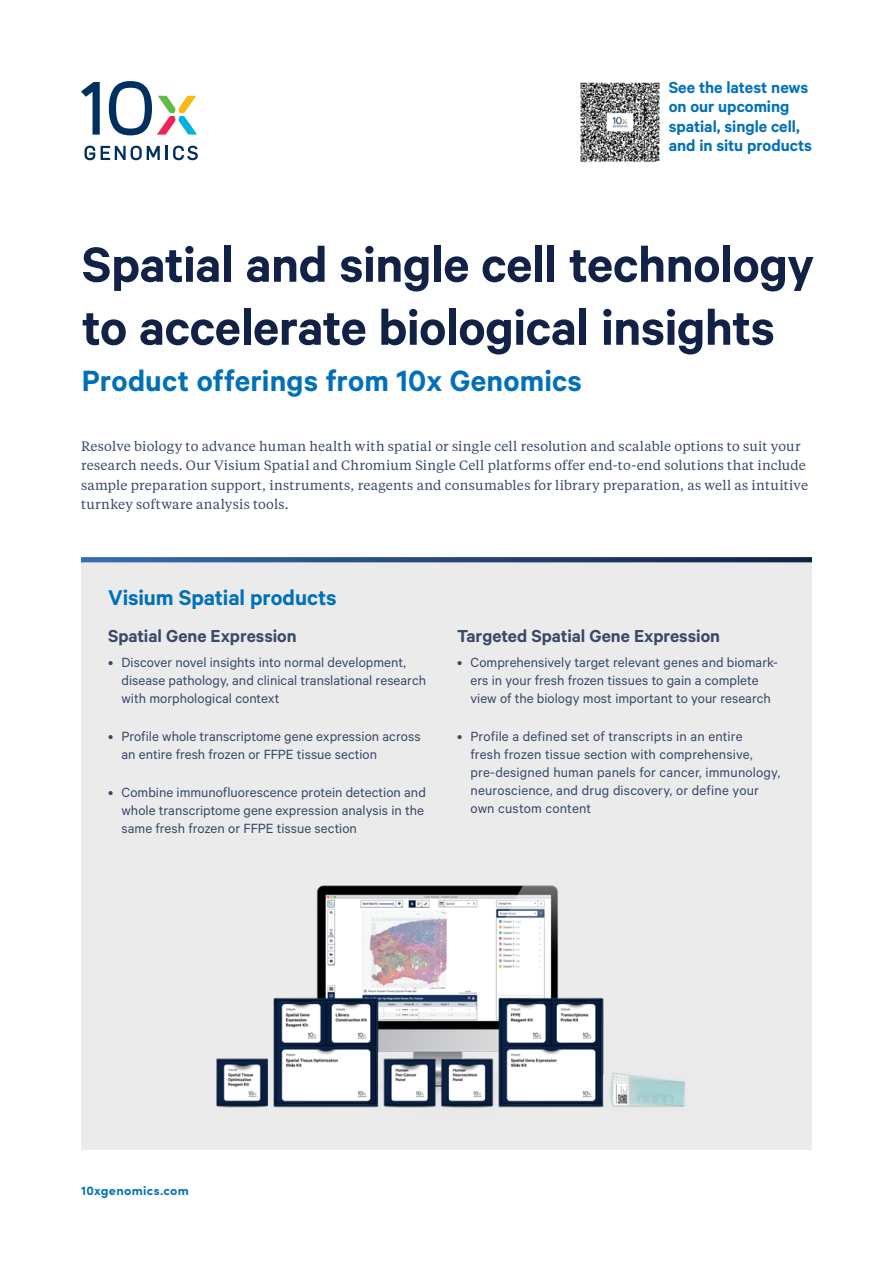
<style>
.page{position:relative;width:893px;height:1263px;background:#fff}
.page>*{position:absolute;margin:0;border:0;box-sizing:border-box;transform-origin:0 0}
.t1{font:600 55.5px/63px "Calibre";letter-spacing:-.01em;color:#112246}
.t2{font:600 33px "Calibre";letter-spacing:.005em;color:#0070b9}
.t3{font:600 24px "Calibre";letter-spacing:-.005em;color:#0070b9}
.t4{font:600 19.5px "Calibre";color:#3a4967}
.t5{font:600 18px/19.5px "Calibre";color:#0070b9}
.t6{font:15px/18px "Calibre";color:#3a4967}
.t7{font:13.5px/19.5px "Tiempos Text";letter-spacing:.015em;color:#3a4967}
.t8{font:700 12.75px "Sofia Pro";letter-spacing:.025em;color:#0070b9}
</style>
<div class="page">
<div style="left:82px;top:874px;width:730px;height:276px;background:#ebebec"></div>
<svg style="left:81px;top:82px;width:19px;height:53px"></svg>
<svg style="left:109px;top:81px;width:88px;height:54px"></svg>
<svg style="left:101px;top:146px;width:59px;height:14px"></svg>
<svg style="left:166px;top:146px;width:32px;height:14px"></svg>
<svg style="left:84px;top:146px;width:11px;height:14px"></svg>
<img style="left:580px;top:82px;width:80px;height:80px">
<div style="left:81px;top:563px;width:731px;height:333px;background:#ebebec"></div>
<img style="left:216px;top:885px;width:469px;height:223px">
<svg style="left:81px;top:557px;width:731px;height:5px;background:#2a4b7b"></svg>
<p class="t5" style="left:669px;top:77px;width:145px">See the latest news on our upcoming spatial, single cell, and in situ products</p>
<h1 class="t1" style="left:82px;top:231px;width:734px">Spatial and single cell technology to accelerate biological insights</h1>
<h2 class="t2" style="left:82px;top:361px;width:502px">Product offerings from 10x Genomics</h2>
<p class="t7" style="left:81px;top:436px;width:728px">Resolve biology to advance human health with spatial or single cell resolution and scalable options to suit your research needs. Our Visium Spatial and Chromium Single Cell platforms offer end-to-end solutions that include sample preparation support, instruments, reagents and consumables for library preparation, as well as intuitive turnkey software analysis tools.</p>
<h3 class="t3" style="left:108px;top:583px;width:230px">Visium Spatial products</h3>
<h3 class="t4" style="left:108px;top:624px;width:190px">Spatial Gene Expression</h3>
<p class="t6" style="left:122px;top:653px;width:306px;text-indent:-14px">• Discover novel insights into normal development, disease pathology, and clinical translational research with morphological context</p>
<p class="t6" style="left:122px;top:727px;width:301px;text-indent:-14px">• Profile whole transcriptome gene expression across an entire fresh frozen or FFPE tissue section</p>
<p class="t6" style="left:122px;top:783px;width:306px;text-indent:-14px">• Combine immunofluorescence protein detection and whole transcriptome gene expression analysis in the same fresh frozen or FFPE tissue section</p>
<h3 class="t4" style="left:457px;top:624px;width:265px">Targeted Spatial Gene Expression</h3>
<p class="t6" style="left:457px;top:653px;width:323px;text-align:center">• Comprehensively target relevant genes and biomark&shy;ers in your fresh frozen tissues to gain a complete<br>view of the biology most important to your research</p>
<p class="t6" style="left:470px;top:727px;width:311px;text-indent:-14px">• Profile a defined set of transcripts in an entire<br>fresh frozen tissue section with comprehensive, pre-designed human panels for cancer, immunology, neuroscience, and drug discovery, or define your own custom content</p>
<p class="t8" style="left:81px;top:1181px;width:110px">10xgenomics.com</p>
</div>
